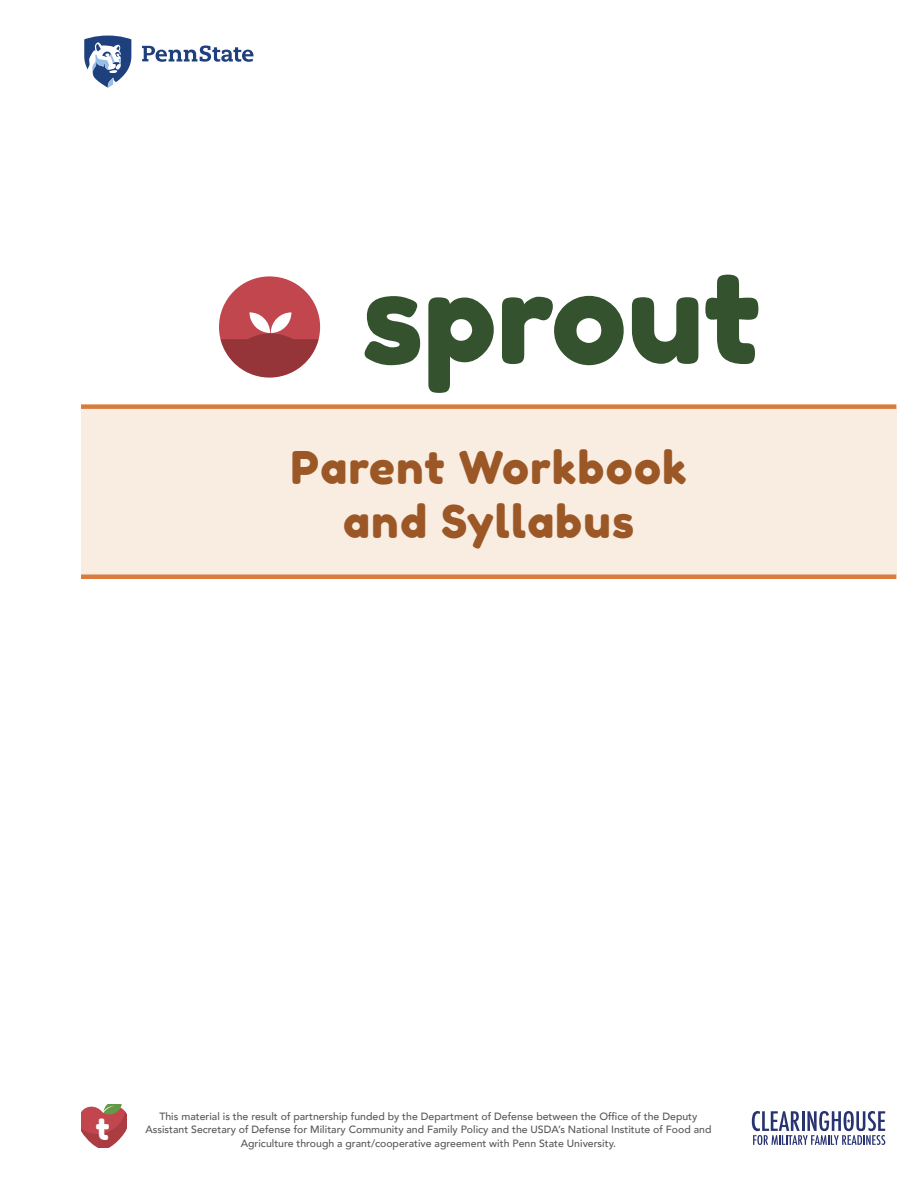
<style>
.page{position:relative;width:918px;height:1188px;background:#fff}
.page>*{position:absolute;margin:0;border:0;box-sizing:border-box;transform-origin:0 0}
.t1{font:126.45px "Fredoka One";color:#33522d}
.Cover_-_Title{font:45px/54px "Fredoka One";letter-spacing:.03em;color:#9b5725;text-align:center}
.t2{font:30.45px "Fredoka One";color:#fff}
.FP_Cover_-_Partnership_Statement{font:500 10.5px/13.5px "Avenir";color:#58585b;text-align:center}
</style>
<div class="page">
<svg style="left:84px;top:35px;width:48px;height:53px"></svg>
<svg style="left:142px;top:45px;width:112px;height:17px"></svg>
<div style="left:219px;top:276px;width:101px;height:102px;background:#c2464d;border-radius:51px"></div>
<svg style="left:221px;top:312px;width:98px;height:65px"></svg>
<div style="left:81px;top:408px;width:815px;height:167px;background:#f9ede2"></div>
<div style="left:81px;top:574px;width:815px;height:5px;background:#d97c3b"></div>
<div style="left:81px;top:404px;width:815px;height:5px;background:#d97c3b"></div>
<svg style="left:81px;top:1105px;width:46px;height:42px"></svg>
<svg style="left:752px;top:1111px;width:133px;height:34px"></svg>
<p class="t1" style="left:361px;top:241px;width:400px">sprout</p>
<h1 class="Cover_-_Title" style="left:291px;top:441px;width:397px">Parent Workbook and Syllabus</h1>
<p class="t2" style="left:96px;top:1110px;width:15px">t</p>
<p class="FP_Cover_-_Partnership_Statement" style="left:145px;top:1109px;width:568px">This material is the result of partnership funded by the Department of Defense between the Office of the Deputy<br>Assistant Secretary of Defense for Military Community and Family Policy and the USDA’s National Institute of Food and<br>Agriculture through a grant/cooperative agreement with Penn State University.</p>
</div>
